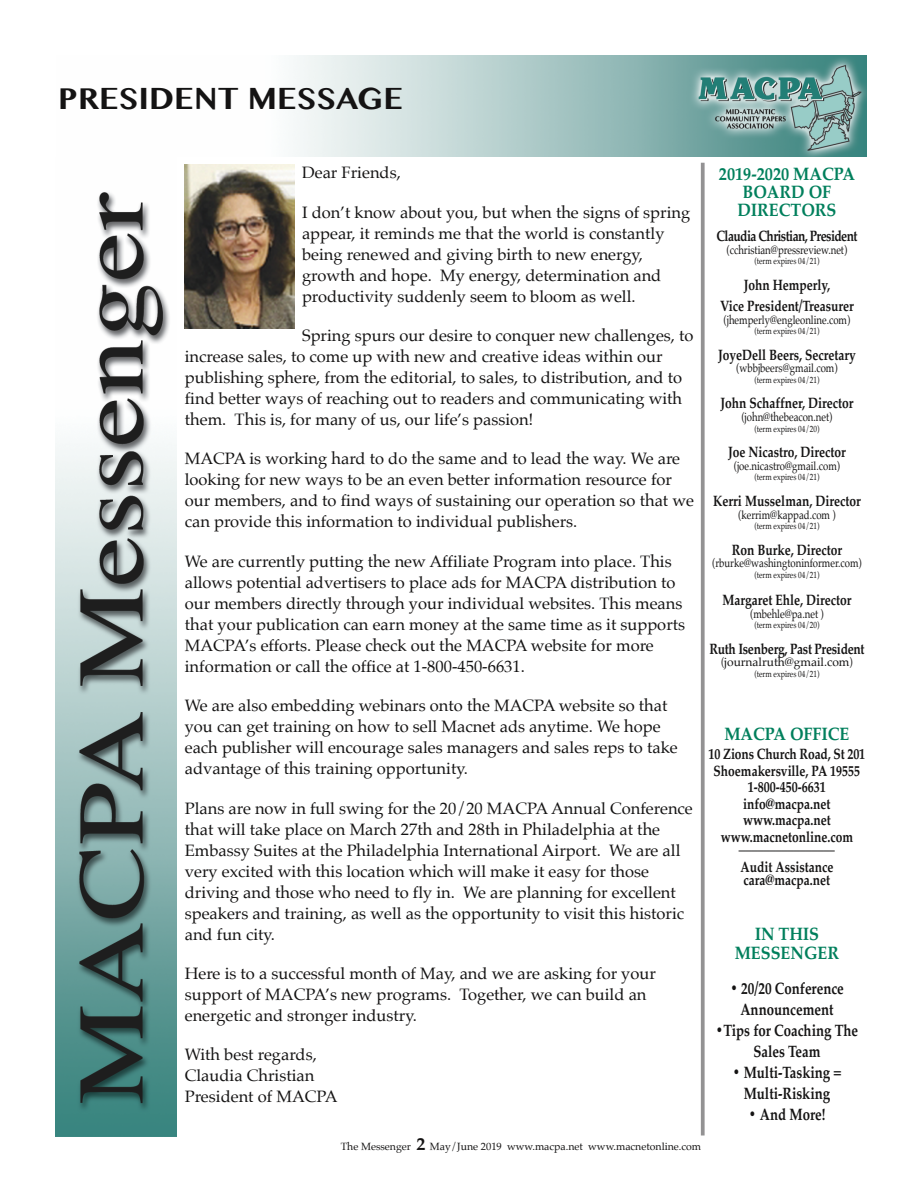
<style>
.page{position:relative;width:918px;height:1188px;background:#fff}
.page>*{position:absolute;margin:0;border:0;box-sizing:border-box;transform-origin:0 0}
.t1{font:700 30px "Malayalam MN";color:#141313}
.t2{font:700 18px/18px "Palatino";color:#007f5c;text-align:center;scale:.9 1}
.t3{font:16.5px/21px "Palatino";color:#141313}
.t4{font:700 16.5px/21px "Palatino";color:#141313;text-align:center;scale:.8 1}
.t5{font:700 15px/16.5px "Palatino";color:#141313;text-align:center;scale:.8 1}
.t6{font:700 15px "Palatino";letter-spacing:-.045em;color:#141313;scale:.8 1}
.t7{font:700 15px "Palatino";letter-spacing:-.02em;color:#141313;scale:.8 1}
.t8{font:12px "Palatino";color:#141313;scale:.8 1}
.t9{font:10.5px "Palatino";color:#141313}
.t10{font:9px "Palatino";color:#141313;scale:.8 1}
.s1{font-weight:700;font-size:18px}
</style>
<div class="page">
<img style="left:294px;top:56px;width:572px;height:100px">
<img style="left:56px;top:192px;width:121px;height:944px">
<svg style="left:701px;top:163px;width:4px;height:973px;background:#9d9c9d"></svg>
<img style="left:185px;top:165px;width:110px;height:164px">
<h1 class="t1" style="left:58px;top:79px;width:346px">PRESIDENT MESSAGE</h1>
<p class="t3" style="left:302px;top:163px;width:100px">Dear Friends,</p>
<p class="t3" style="left:302px;top:203px;width:390px">I don’t know about you, but when the signs of spring appear, it reminds me that the world is constantly being renewed and giving birth to new energy, growth and hope. My energy, determination and productivity suddenly seem to bloom as well.</p>
<p class="t3" style="left:185px;top:326px;width:510px;text-indent:117px">Spring spurs our desire to conquer new challenges, to increase sales, to come up with new and creative ideas within our publishing sphere, from the editorial, to sales, to distribution, and to find better ways of reaching out to readers and communicating with them. This is, for many of us, our life’s passion!</p>
<p class="t3" style="left:185px;top:449px;width:511px">MACPA is working hard to do the same and to lead the way. We are looking for new ways to be an even better information resource for our members, and to find ways of sustaining our operation so that we can provide this information to individual publishers.</p>
<p class="t3" style="left:185px;top:552px;width:502px">We are currently putting the new Affiliate Program into place. This allows potential advertisers to place ads for MACPA distribution to our members directly through your individual websites. This means that your publication can earn money at the same time as it supports MACPA’s efforts. Please check out the MACPA website for more information or call the office at 1-800-450-6631.</p>
<p class="t3" style="left:185px;top:696px;width:494px">We are also embedding webinars onto the MACPA website so that you can get training on how to sell Macnet ads anytime. We hope each publisher will encourage sales managers and sales reps to take advantage of this training opportunity.</p>
<p class="t3" style="left:185px;top:799px;width:510px">Plans are now in full swing for the 20/20 MACPA Annual Conference that will take place on March 27th and 28th in Philadelphia at the Embassy Suites at the Philadelphia International Airport. We are all very excited with this location which will make it easy for those driving and those who need to fly in. We are planning for excellent speakers and training, as well as the opportunity to visit this historic and fun city.</p>
<p class="t3" style="left:185px;top:964px;width:473px">Here is to a successful month of May, and we are asking for your support of MACPA’s new programs. Together, we can build an energetic and stronger industry.</p>
<p class="t3" style="left:185px;top:1045px;width:155px">With best regards,<br>Claudia Christian<br>President of MACPA</p>
<p class="t2" style="left:719px;top:166px;width:153px">2019-2020 MACPA<br>BOARD OF<br>DIRECTORS</p>
<p class="t6" style="left:716px;top:229px;width:178px">Claudia Christian, President</p>
<p class="t8" style="left:727px;top:244px;width:152px">(cchristian@pressreview.net)</p>
<p class="t10" style="left:754px;top:257px;width:83px">(term expires 04/21)</p>
<p class="t5" style="left:720px;top:275px;width:169px;line-height:21px">John Hemperly,<br>Vice President/Treasurer</p>
<p class="t8" style="left:724px;top:314px;width:160px">(jhemperly@engleonline.com)</p>
<p class="t10" style="left:754px;top:327px;width:83px">(term expires 04/21)</p>
<p class="t5" style="left:718px;top:347px;width:174px">JoyeDell Beers, Secretary</p>
<p class="t8" style="left:736px;top:362px;width:128px">(wbbjbeers@gmail.com)</p>
<p class="t10" style="left:754px;top:375px;width:83px">(term expires 04/21)</p>
<p class="t5" style="left:721px;top:396px;width:167px">John Schaffner, Director</p>
<p class="t8" style="left:741px;top:411px;width:115px">(john@thebeacon.net)</p>
<p class="t10" style="left:754px;top:424px;width:83px">(term expires 04/20)</p>
<p class="t5" style="left:728px;top:445px;width:149px">Joe Nicastro, Director</p>
<p class="t8" style="left:734px;top:460px;width:134px">(joe.nicastro@gmail.com)</p>
<p class="t10" style="left:754px;top:473px;width:83px">(term expires 04/21)</p>
<p class="t5" style="left:713px;top:493px;width:186px">Kerri Musselman, Director</p>
<p class="t8" style="left:738px;top:509px;width:123px">(kerrim@kappad.com )</p>
<p class="t10" style="left:754px;top:522px;width:83px">(term expires 04/21)</p>
<p class="t5" style="left:732px;top:542px;width:139px">Ron Burke, Director</p>
<p class="t8" style="left:712px;top:557px;width:188px">(rburke@washingtoninformer.com)</p>
<p class="t10" style="left:754px;top:570px;width:83px">(term expires 04/21)</p>
<p class="t5" style="left:722px;top:592px;width:163px">Margaret Ehle, Director</p>
<p class="t8" style="left:750px;top:608px;width:94px">(mbehle@pa.net )</p>
<p class="t10" style="left:754px;top:621px;width:83px">(term expires 04/20)</p>
<p class="t7" style="left:709px;top:641px;width:196px">Ruth Isenberg, Past President</p>
<p class="t8" style="left:721px;top:656px;width:166px">(journalruth@gmail.com)</p>
<p class="t10" style="left:754px;top:669px;width:83px">(term expires 04/21)</p>
<p class="t2" style="left:724px;top:726px;width:141px">MACPA OFFICE</p>
<p class="t5" style="left:709px;top:747px;width:197px">10 Zions Church Road, St 201<br>Shoemakersville, PA 19555<br>1-800-450-6631 info@macpa.net www.macpa.net www.macnetonline.com</p>
<p class="t5" style="left:739px;top:834px;width:121px;line-height:22.5px;text-align:left">________________<br>Audit Assistance</p>
<p class="t5" style="left:744px;top:873px;width:110px">cara@macpa.net</p>
<p class="t2" style="left:735px;top:925px;width:118px;line-height:19.5px">IN THIS<br>MESSENGER</p>
<p class="t4" style="left:730px;top:979px;width:144px">• 20/20 Conference<br>Announcement</p>
<p class="t4" style="left:716px;top:1021px;width:180px">•Tips for Coaching The<br>Sales Team</p>
<p class="t4" style="left:732px;top:1063px;width:138px">• Multi-Tasking =<br>Multi-Risking</p>
<p class="t4" style="left:748px;top:1105px;width:98px">• And More!</p>
<p class="t9" style="left:341px;top:1142px;width:362px">The Messenger <span class="s1">2</span> May/June 2019 www.macpa.net www.macnetonline.com</p>
</div>
